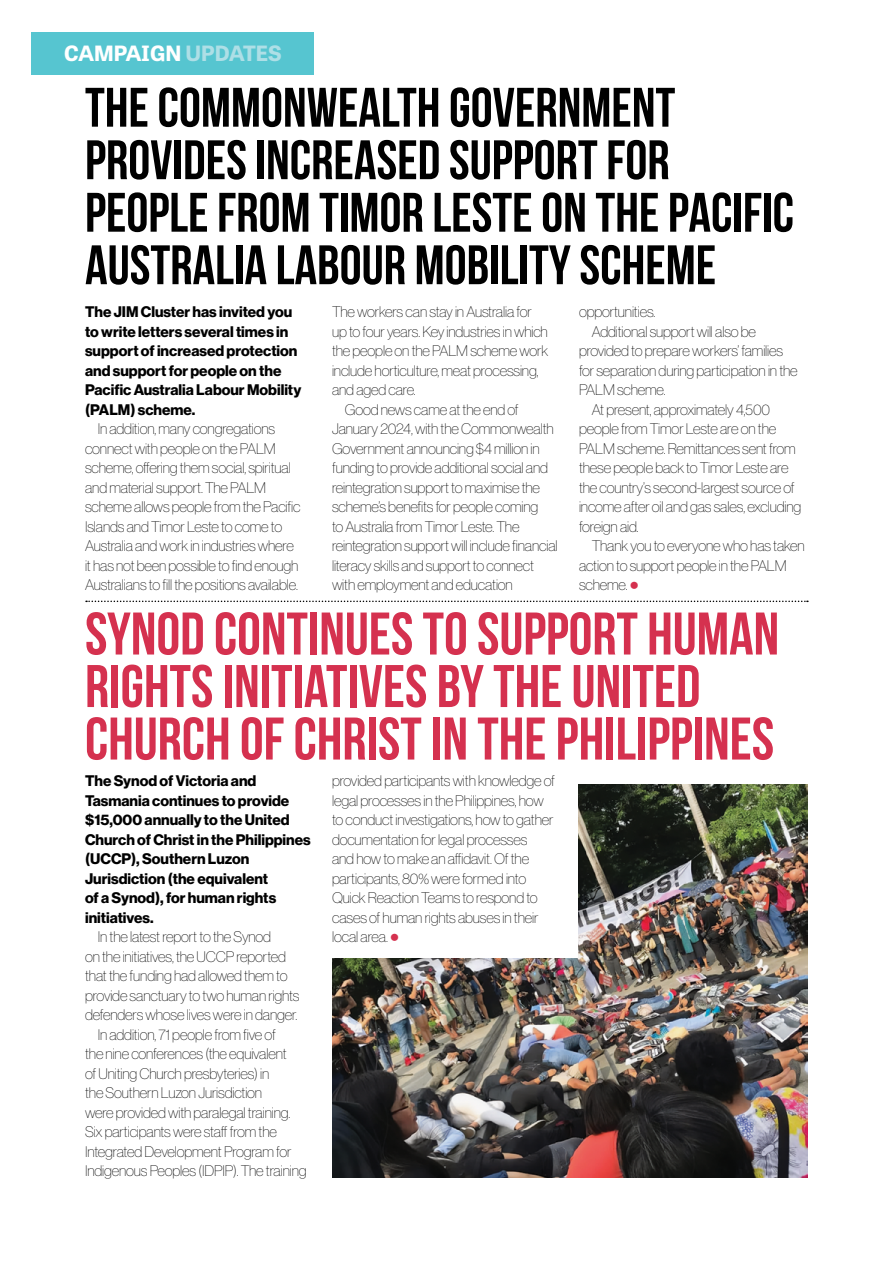
<style>
.page{position:relative;width:893px;height:1263px;background:#fff}
.page>*{position:absolute;margin:0;border:0;box-sizing:border-box;transform-origin:0 0}
.t1{font:700 60px/52.5px "Bebas Neue";color:#d5314f}
.t2{font:700 55.5px/52.5px "Bebas Neue";color:#000}
.t3{font:700 21px "Tablet Gothic Wide";color:#fff}
.t4{font:15px/19.5px "N Haas Grotesk DS Pro 25 Th";letter-spacing:-.01em;color:#000}
.t5{font:15px/19.5px "N Haas Grotesk DS Pro 75 Bd";color:#000}
.s1{color:#aedfe6}
.s2{font-family:"N Haas Grotesk DS Pro 75 Bd";font-size:24px;color:#d5314f}
</style>
<div class="page">
<div style="left:32px;top:32px;width:282px;height:42px;background:#56c5d0"></div>
<svg style="left:86px;top:601px;width:722px;height:1px"></svg>
<img style="left:332px;top:958px;width:247px;height:220px">
<img style="left:579px;top:784px;width:229px;height:394px">
<h3 class="t3" style="left:64px;top:38px;width:219px">CAMPAIGN <span class="s1">UPDATES</span></h3>
<h2 class="t2" style="left:85px;top:81px;width:710px">THE COMMONWEALTH GOVERNMENT PROVIDES INCREASED SUPPORT FOR PEOPLE FROM TIMOR LESTE ON THE PACIFIC AUSTRALIA LABOUR MOBILITY SCHEME</h2>
<p class="t5" style="left:85px;top:302px;width:218px">The JIM Cluster has invited you to write letters several times in support of increased protection and support for people on the<br>Pacific Australia Labour Mobility (PALM) scheme.</p>
<p class="t4" style="left:85px;top:419px;width:217px;text-indent:13px">In addition, many congregations connect with people on the PALM scheme, offering them social, spiritual and material support. The PALM scheme allows people from the Pacific Islands and Timor Leste to come to Australia and work in industries where it has not been possible to find enough Australians to fill the positions available.</p>
<p class="t4" style="left:332px;top:302px;width:201px">The workers can stay in Australia for</p>
<p class="t4" style="left:332px;top:321px;width:217px">up to four years. Key industries in which</p>
<p class="t4" style="left:332px;top:341px;width:218px">the people on the PALM scheme work</p>
<p class="t4" style="left:332px;top:360px;width:208px">include horticulture, meat processing,</p>
<p class="t4" style="left:332px;top:380px;width:85px">and aged care.</p>
<p class="t4" style="left:345px;top:399px;width:175px">Good news came at the end of</p>
<p class="t4" style="left:332px;top:419px;width:223px">January 2024, with the Commonwealth</p>
<p class="t4" style="left:332px;top:438px;width:209px">Government announcing $4 million in</p>
<p class="t4" style="left:332px;top:458px;width:217px">funding to provide additional social and</p>
<p class="t4" style="left:332px;top:477px;width:210px">reintegration support to maximise the</p>
<p class="t4" style="left:332px;top:497px;width:208px">scheme’s benefits for people coming</p>
<p class="t4" style="left:332px;top:516px;width:189px">to Australia from Timor Leste. The</p>
<p class="t4" style="left:332px;top:536px;width:227px">reintegration support will include financial</p>
<p class="t4" style="left:332px;top:555px;width:204px">literacy skills and support to connect</p>
<p class="t4" style="left:332px;top:575px;width:182px">with employment and education</p>
<p class="t4" style="left:579px;top:302px;width:78px">opportunities.</p>
<p class="t4" style="left:592px;top:321px;width:166px">Additional support will also be</p>
<p class="t4" style="left:579px;top:341px;width:206px">provided to prepare workers’ families</p>
<p class="t4" style="left:579px;top:360px;width:220px">for separation during participation in the</p>
<p class="t4" style="left:579px;top:380px;width:88px">PALM scheme.</p>
<p class="t4" style="left:592px;top:399px;width:180px">At present, approximately 4,500</p>
<p class="t4" style="left:579px;top:419px;width:199px">people from Timor Leste are on the</p>
<p class="t4" style="left:579px;top:438px;width:218px">PALM scheme. Remittances sent from</p>
<p class="t4" style="left:579px;top:458px;width:211px">these people back to Timor Leste are</p>
<p class="t4" style="left:579px;top:477px;width:217px">the country’s second-largest source of</p>
<p class="t4" style="left:579px;top:497px;width:224px">income after oil and gas sales, excluding</p>
<p class="t4" style="left:579px;top:516px;width:61px">foreign aid.</p>
<p class="t4" style="left:592px;top:536px;width:215px">Thank you to everyone who has taken</p>
<p class="t4" style="left:579px;top:555px;width:209px">action to support people in the PALM</p>
<p class="t4" style="left:579px;top:575px;width:61px">scheme. <span class="s2">•</span></p>
<h1 class="t1" style="left:85px;top:607px;width:696px">SYNOD CONTINUES TO SUPPORT HUMAN<br>RIGHTS INITIATIVES BY THE UNITED<br>CHURCH OF CHRIST IN THE PHILIPPINES</h1>
<p class="t5" style="left:85px;top:771px;width:227px">The Synod of Victoria and<br>Tasmania continues to provide $15,000 annually to the United<br>Church of Christ in the Philippines (UCCP), Southern Luzon<br>Jurisdiction (the equivalent<br>of a Synod), for human rights initiatives.</p>
<p class="t4" style="left:98px;top:927px;width:175px">In the latest report to the Synod</p>
<p class="t4" style="left:85px;top:946px;width:203px">on the initiatives, the UCCP reported</p>
<p class="t4" style="left:85px;top:966px;width:204px">that the funding had allowed them to</p>
<p class="t4" style="left:85px;top:985px;width:216px">provide sanctuary to two human rights</p>
<p class="t4" style="left:85px;top:1005px;width:214px">defenders whose lives were in danger.</p>
<p class="t4" style="left:98px;top:1024px;width:180px">In addition, 71 people from five of</p>
<p class="t4" style="left:85px;top:1044px;width:203px">the nine conferences (the equivalent</p>
<p class="t4" style="left:85px;top:1063px;width:186px">of Uniting Church presbyteries) in</p>
<p class="t4" style="left:85px;top:1083px;width:179px">the Southern Luzon Jurisdiction</p>
<p class="t4" style="left:85px;top:1102px;width:207px">were provided with paralegal training.</p>
<p class="t4" style="left:85px;top:1122px;width:193px">Six participants were staff from the</p>
<p class="t4" style="left:85px;top:1141px;width:208px">Integrated Development Program for</p>
<p class="t4" style="left:85px;top:1161px;width:223px">Indigenous Peoples (IDPIP). The training</p>
<p class="t4" style="left:332px;top:771px;width:225px">provided participants with knowledge of legal processes in the Philippines, how to conduct investigations, how to gather documentation for legal processes<br>and how to make an affidavit. Of the participants, 80% were formed into Quick Reaction Teams to respond to cases of human rights abuses in their local area. <span class="s2">•</span></p>
</div>
